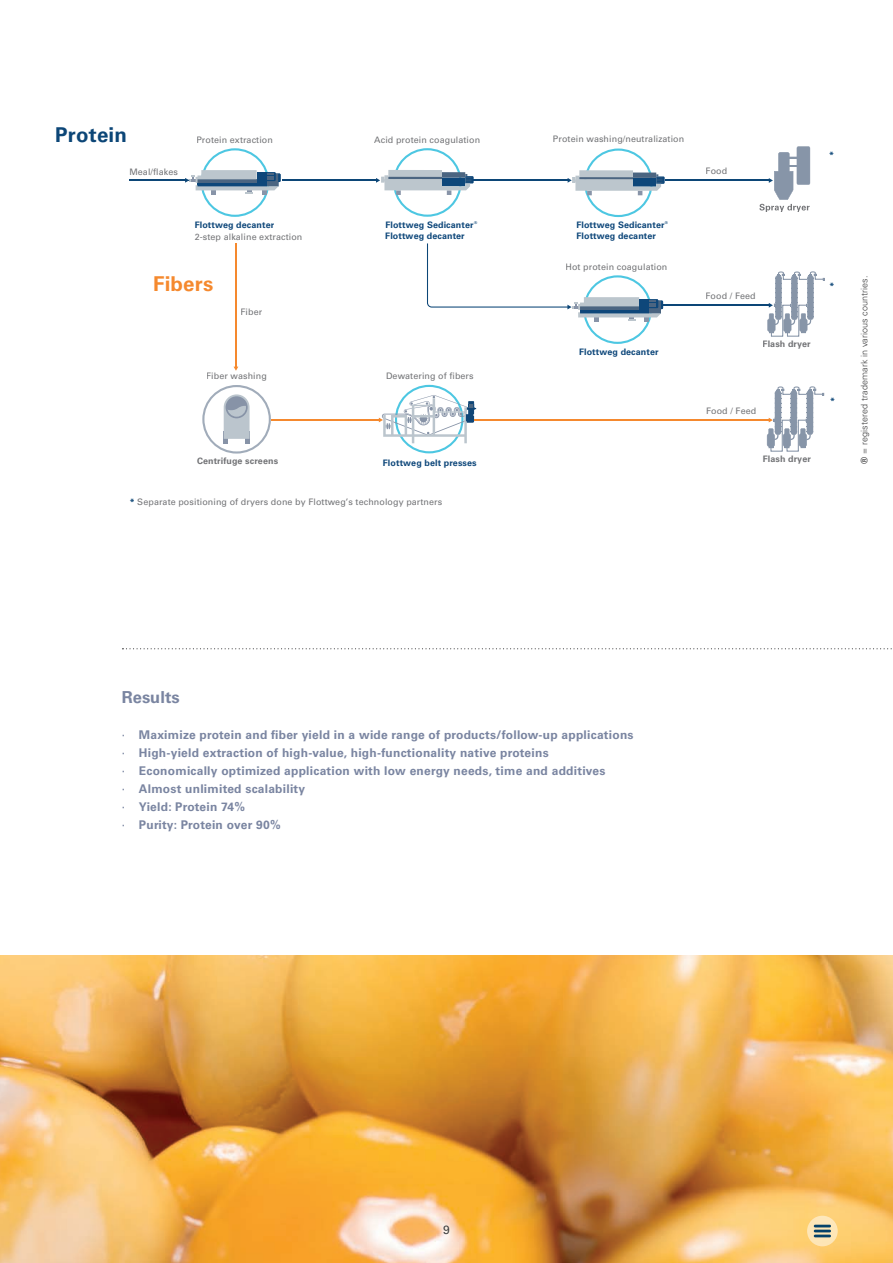
<style>
.page{position:relative;width:893px;height:1263px;background:#fff}
.page>*{position:absolute;margin:0;border:0;box-sizing:border-box;transform-origin:0 0}
.t1{font:700 20.4px "Univers LT Pro 65";letter-spacing:.01em;color:#0c4677}
.t2{font:700 20.4px "Univers LT Pro 65";letter-spacing:.01em;color:#f5892e}
.t3{font:700 16.5px "Univers LT Pro 65";color:#7a85a1}
.t4{font:700 12px/18px "Univers LT Pro 65";letter-spacing:.02em;color:#7a85a1}
.t5{font:12px "Univers LT Pro 55 Roman";color:#3e3e3f}
.t6{font:9px "Univers LT Pro 55 Roman";letter-spacing:.01em;color:#727376}
.t7{font:700 9px "Univers LT Pro 65";letter-spacing:.01em;color:#0e477a}
.t8{font:300 9px "Univers LT Pro 45";letter-spacing:.01em;color:#3e3e3f}
.t9{font:700 9px "Univers LT Pro 65";letter-spacing:.01em;color:#727376}
.t10{font:700 9px "Univers LT Pro 65";color:#0c4677}
.t11{font:700 3.9px "Univers LT Pro 65";color:#0c4677;scale:1.04 1}
.s1{font-family:"Univers LT Pro 65";font-weight:700;color:#0c4677}
.s2{font-family:"Univers LT Pro 65";font-weight:700}
.s3{font-family:"Univers LT Pro 55 Roman";font-weight:400}
</style>
<div class="page">
<img style="left:0;top:955px;width:893px;height:308px">
<svg style="left:807px;top:1216px;width:31px;height:30px"></svg>
<svg style="left:814px;top:1225px;width:17px;height:2px"></svg>
<hr style="left:814px;top:1229px;width:17px;height:3px;background:#05426a">
<hr style="left:814px;top:1234px;width:17px;height:3px;background:#05426a">
<svg style="left:122px;top:648px;width:770px;height:1px"></svg>
<svg style="left:202px;top:385px;width:69px;height:69px"></svg>
<hr style="left:282px;top:180px;width:95px;height:1px;background:#0c4677">
<svg style="left:376px;top:148px;width:98px;height:69px"></svg>
<hr style="left:665px;top:180px;width:104px;height:1px;background:#0c4677">
<svg style="left:759px;top:146px;width:51px;height:66px"></svg>
<hr style="left:271px;top:419px;width:109px;height:1px;background:#f5892e">
<svg style="left:379px;top:385px;width:97px;height:68px"></svg>
<hr style="left:130px;top:180px;width:56px;height:1px;background:#0c4677">
<svg style="left:185px;top:148px;width:96px;height:69px"></svg>
<svg style="left:427px;top:243px;width:236px;height:101px"></svg>
<hr style="left:663px;top:305px;width:106px;height:1px;background:#0c4677">
<svg style="left:767px;top:271px;width:58px;height:66px"></svg>
<hr style="left:474px;top:419px;width:295px;height:2px;background:#f5892e">
<hr style="left:473px;top:180px;width:95px;height:1px;background:#0c4677">
<svg style="left:568px;top:148px;width:97px;height:69px"></svg>
<hr style="left:235px;top:243px;width:1px;height:124px;background:#f5892e">
<svg style="left:234px;top:367px;width:4px;height:4px"></svg>
<svg style="left:767px;top:386px;width:57px;height:66px"></svg>
<h1 class="t1" style="left:55px;top:121px;width:73px">Protein</h1>
<p class="t6" style="left:129px;top:165px;width:50px">Meal/flakes</p>
<p class="t6" style="left:196px;top:133px;width:78px">Protein extraction</p>
<p class="t6" style="left:374px;top:133px;width:107px">Acid protein coagulation</p>
<p class="t6" style="left:553px;top:133px;width:133px">Protein washing/neutralization</p>
<p class="t6" style="left:196px;top:136px;width:50px">Meal/flakes</p>
<p class="t7" style="left:195px;top:219px;width:81px">Flottweg decanter</p>
<p class="t7" style="left:385px;top:218px;width:90px">Flottweg Sedicanter</p>
<p class="t11" style="left:474px;top:220px;width:5px">®</p>
<p class="t6" style="left:195px;top:230px;width:109px">2-step alkaline extraction</p>
<p class="t7" style="left:385px;top:230px;width:81px">Flottweg decanter</p>
<p class="t7" style="left:576px;top:219px;width:90px">Flottweg Sedicanter</p>
<p class="t11" style="left:665px;top:220px;width:5px">®</p>
<p class="t7" style="left:576px;top:229px;width:81px">Flottweg decanter</p>
<p class="t6" style="left:565px;top:260px;width:103px">Hot protein coagulation</p>
<h1 class="t2" style="left:153px;top:269px;width:62px">Fibers</h1>
<p class="t6" style="left:241px;top:305px;width:23px">Fiber</p>
<p class="t6" style="left:206px;top:370px;width:62px">Fiber washing</p>
<p class="t6" style="left:386px;top:370px;width:89px">Dewatering of fibers</p>
<p class="t9" style="left:197px;top:454px;width:83px">Centrifuge screens</p>
<p class="t7" style="left:383px;top:457px;width:95px">Flottweg belt presses</p>
<p class="t6" style="left:130px;top:496px;width:314px"><span class="s1">*</span> Separate positioning of dryers done by Flottweg’s technology partners</p>
<p class="t7" style="left:579px;top:346px;width:81px">Flottweg decanter</p>
<p class="t6" style="left:706px;top:165px;width:23px">Food</p>
<p class="t10" style="left:829px;top:149px;width:6px">*</p>
<p class="t6" style="left:706px;top:289px;width:52px">Food / Feed</p>
<p class="t9" style="left:763px;top:338px;width:50px">Flash dryer</p>
<p class="t6" style="left:706px;top:404px;width:52px">Food / Feed</p>
<p class="t9" style="left:763px;top:452px;width:50px">Flash dryer</p>
<p class="t10" style="left:829px;top:280px;width:6px">*</p>
<p class="t10" style="left:830px;top:394px;width:6px">*</p>
<p class="t8" style="left:858px;top:464px;width:190px;rotate:-90deg"><span class="s2">®</span> = registered trademark in various countries.</p>
<h2 class="t3" style="left:122px;top:686px;width:59px">Results</h2>
<p class="t4" style="left:122px;top:725px;width:513px"><span class="s3">∙</span> Maximize protein and fiber yield in a wide range of products/follow-up applications <span class="s3">∙</span> High-yield extraction of high-value, high-functionality native proteins<br><span class="s3">∙</span> Economically optimized application with low energy needs, time and additives<br><span class="s3">∙</span> Almost unlimited scalability<br><span class="s3">∙</span> Yield: Protein 74%<br><span class="s3">∙</span> Purity: Protein over 90%</p>
<p class="t5" style="left:443px;top:1221px;width:8px">9</p>
</div>
